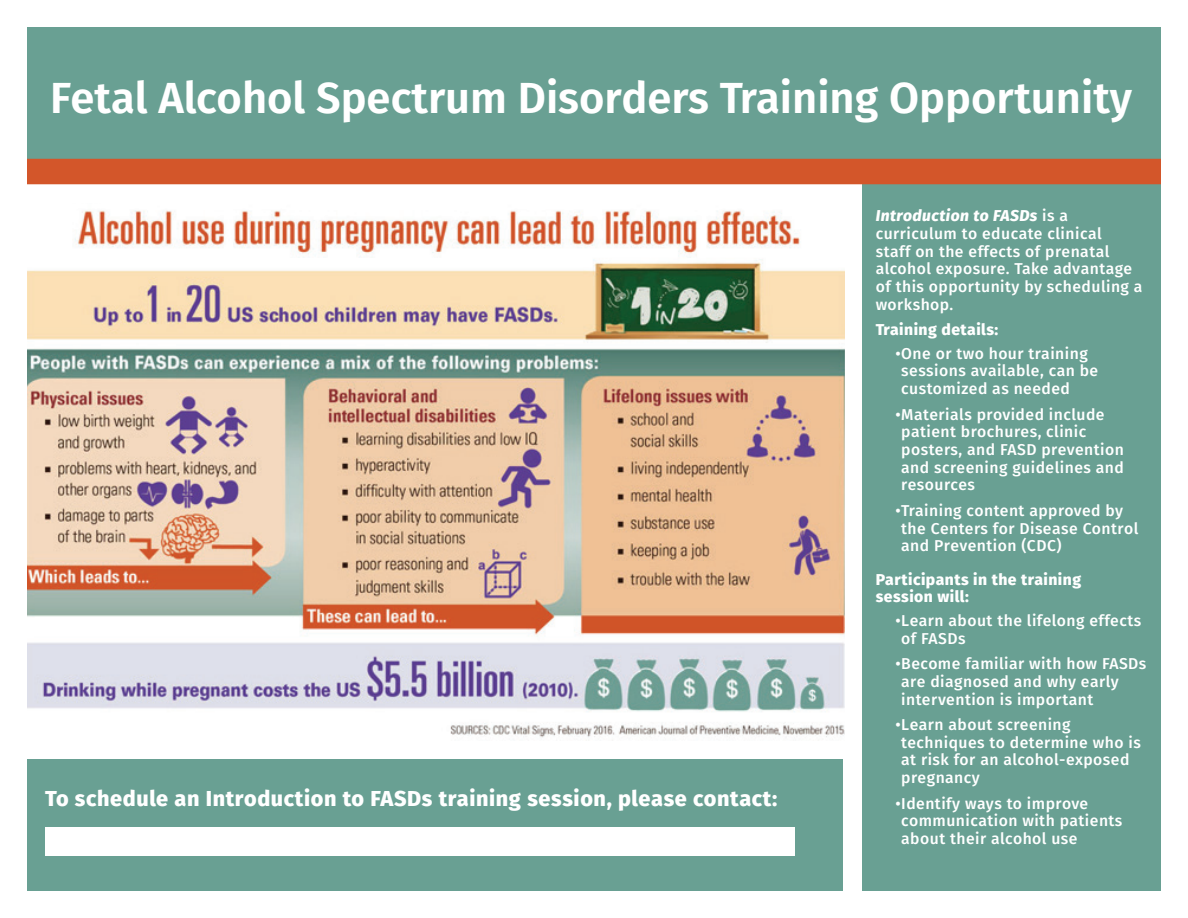
<style>
.page{position:relative;width:1188px;height:918px;background:#fff}
.page>*{position:absolute;margin:0;border:0;box-sizing:border-box;transform-origin:0 0}
.t1{font:600 43.5px "Fira Sans";color:#fff}
.t2{font:800 21.6px "Fira Sans";letter-spacing:.03em;color:#fff}
.t3{font:500 15.75px/17.7px "Fira Sans";letter-spacing:.03em;color:#fff}
.t4{font:800 15.75px/17.7px "Fira Sans";letter-spacing:.03em;color:#fff}
.s1{font-weight:800;font-style:italic}
</style>
<div class="page">
<img style="left:27px;top:210px;width:817px;height:528px">
<div style="left:27px;top:27px;width:1134px;height:149px;background:#69a093"></div>
<div style="left:27px;top:759px;width:815px;height:132px;background:#69a093"></div>
<div style="left:862px;top:184px;width:299px;height:707px;background:#69a093"></div>
<div style="left:27px;top:159px;width:1134px;height:25px;background:#d3562a"></div>
<div style="left:46px;top:827px;width:749px;height:28px;background:#fff"></div>
<h1 class="t1" style="left:50px;top:63px;width:1084px">Fetal Alcohol Spectrum Disorders Training Opportunity</h1>
<h2 class="t2" style="left:45px;top:780px;width:734px">To schedule an Introduction to FASDs training session, please contact:</h2>
<p class="t3" style="left:876px;top:206px;width:268px"><span class="s1">Introduction to FASDs</span> is a curriculum to educate clinical<br>staff on the effects of prenatal alcohol exposure. Take advantage of this opportunity by scheduling a workshop.</p>
<p class="t4" style="left:876px;top:319px;width:124px">Training details:</p>
<p class="t3" style="left:901px;top:344px;width:199px;text-indent:-6px">• One or two hour training sessions available, can be customized as needed</p>
<p class="t3" style="left:901px;top:404px;width:224px;text-indent:-6px">• Materials provided include patient brochures, clinic posters, and FASD prevention and screening guidelines and resources</p>
<p class="t3" style="left:901px;top:501px;width:239px;text-indent:-6px">• Training content approved by the Centers for Disease Control and Prevention (CDC)</p>
<p class="t4" style="left:876px;top:569px;width:207px">Participants in the training session will:</p>
<p class="t3" style="left:901px;top:611px;width:241px;text-indent:-6px">• Learn about the lifelong effects of FASDs</p>
<p class="t3" style="left:901px;top:654px;width:247px;text-indent:-6px">• Become familiar with how FASDs are diagnosed and why early intervention is important</p>
<p class="t3" style="left:901px;top:715px;width:241px;text-indent:-6px">• Learn about screening techniques to determine who is at risk for an alcohol-exposed pregnancy</p>
<p class="t3" style="left:901px;top:794px;width:223px;text-indent:-6px">• Identify ways to improve communication with patients about their alcohol use</p>
</div>
